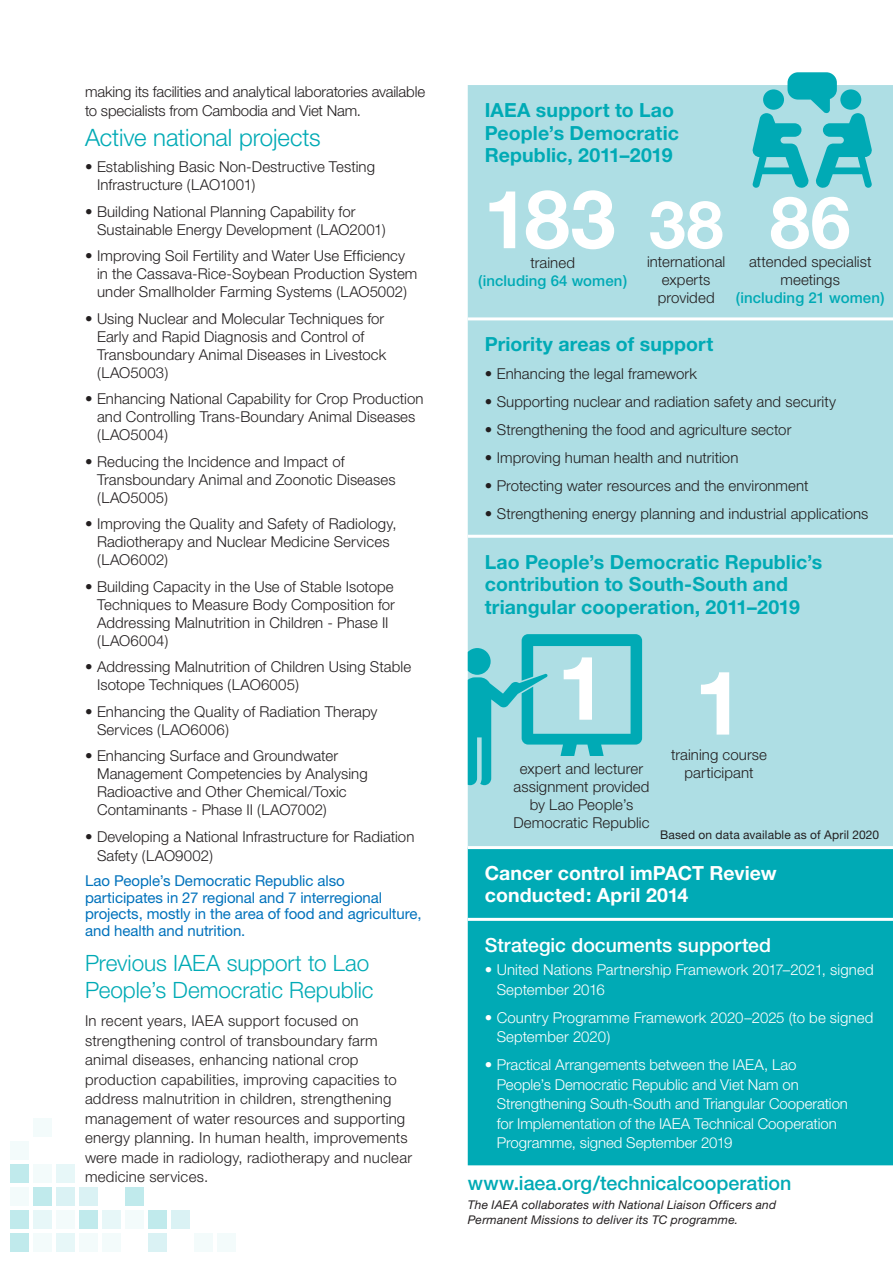
<style>
.page{position:relative;width:893px;height:1263px;background:#fff}
.page>*{position:absolute;margin:0;border:0;box-sizing:border-box;transform-origin:0 0}
.t1{font:700 88.95px "Helvetica Neue";color:#fff}
.t2{font:700 81px "Helvetica Neue";color:#fff}
.t3{font:700 72px "Helvetica Neue";color:#fff}
.t4{font:700 66px "Helvetica Neue";color:#fff}
.Heading{font:300 24px "Helvetica Neue";letter-spacing:-.005em;color:#00aab5}
.Heading-2{font:300 22.5px/27px "Helvetica Neue";letter-spacing:-.005em;color:#00aab5}
.Subhead{font:500 19.65px "Helvetica Neue";color:#00aab5}
.t5{font:700 19.5px/22.5px "Helvetica Neue";letter-spacing:.005em;color:#00aab5}
.t6{font:700 19.5px/22.5px "Helvetica Neue";letter-spacing:.005em;color:#fff}
.Subhead-2{font:500 19.5px "Helvetica Neue";color:#fff}
.t7{font:300 15px/18px "Helvetica Neue";letter-spacing:.005em;color:#231f20}
.t8{font:300 15px/19.5px "Helvetica Neue";letter-spacing:-.005em;color:#fff}
.Subhead-3{font:15px/16.5px "Helvetica Neue";letter-spacing:-.005em;color:#0072bc}
.t9{font:500 15px "Helvetica Neue";letter-spacing:.005em;color:#00aab5}
.t10{font:italic 12px/15px "Helvetica Neue";letter-spacing:.02em;color:#231f20}
.t11{font:12px "Helvetica Neue";letter-spacing:.015em;color:#231f20}
</style>
<div class="page">
<div style="left:11px;top:1233px;width:18px;height:18px;background:#c0eaec"></div>
<div style="left:11px;top:1210px;width:18px;height:18px;background:#c0eaec"></div>
<div style="left:11px;top:1187px;width:18px;height:18px;background:#f3fbfb"></div>
<div style="left:11px;top:1164px;width:18px;height:19px;background:#c0eaec"></div>
<div style="left:11px;top:1141px;width:18px;height:19px;background:#f3fbfb"></div>
<div style="left:34px;top:1233px;width:18px;height:18px;background:#f3fbfb"></div>
<div style="left:34px;top:1210px;width:18px;height:18px;background:#e7f7f8"></div>
<div style="left:34px;top:1187px;width:18px;height:18px;background:#c0eaec"></div>
<div style="left:34px;top:1164px;width:18px;height:19px;background:#f3fbfb"></div>
<div style="left:34px;top:1118px;width:18px;height:19px;background:#f3fbfb"></div>
<div style="left:57px;top:1233px;width:18px;height:18px;background:#e7f7f8"></div>
<div style="left:57px;top:1210px;width:18px;height:18px;background:#f3fbfb"></div>
<div style="left:57px;top:1187px;width:18px;height:18px;background:#daf2f4"></div>
<div style="left:57px;top:1164px;width:18px;height:19px;background:#e7f7f8"></div>
<div style="left:79px;top:1233px;width:19px;height:18px;background:#f3fbfb"></div>
<div style="left:79px;top:1210px;width:19px;height:18px;background:#c0eaec"></div>
<div style="left:79px;top:1187px;width:19px;height:18px;background:#daf2f4"></div>
<div style="left:102px;top:1233px;width:19px;height:18px;background:#f3fbfb"></div>
<div style="left:102px;top:1210px;width:19px;height:18px;background:#e7f7f8"></div>
<div style="left:125px;top:1210px;width:19px;height:18px;background:#f3fbfb"></div>
<div style="left:125px;top:1187px;width:19px;height:18px;background:#c0eaec"></div>
<div style="left:148px;top:1233px;width:19px;height:18px;background:#daf2f4"></div>
<div style="left:148px;top:1210px;width:19px;height:18px;background:#c0eaec"></div>
<div style="left:171px;top:1210px;width:19px;height:18px;background:#daf2f4"></div>
<div style="left:194px;top:1233px;width:19px;height:18px;background:#f3fbfb"></div>
<div style="left:217px;top:1233px;width:18px;height:18px;background:#f3fbfb"></div>
<div style="left:468px;top:85px;width:425px;height:761px;background:#aedee4"></div>
<div style="left:468px;top:849px;width:425px;height:316px;background:#00aab5"></div>
<hr style="left:468px;top:317px;width:425px;height:3px;background:#fff">
<hr style="left:468px;top:535px;width:425px;height:3px;background:#fff">
<hr style="left:468px;top:918px;width:425px;height:3px;background:#fff">
<svg style="left:752px;top:72px;width:121px;height:116px;background:#60c7cf"></svg>
<svg style="left:468px;top:634px;width:174px;height:200px;background:#76cdd4"></svg>
<div style="left:521px;top:756px;width:121px;height:82px;background:#aedee4"></div>
<p class="t7" style="left:85px;top:81px;width:342px;line-height:19.5px">making its facilities and analytical laboratories available to specialists from Cambodia and Viet Nam.</p>
<p class="Heading" style="left:85px;top:123px;width:237px">Active national projects</p>
<p class="t7" style="left:97px;top:158px;width:279px;text-indent:-12px">• Establishing Basic Non-Destructive Testing<br>Infrastructure (LAO1001)</p>
<p class="t7" style="left:97px;top:202px;width:290px;text-indent:-12px">• Building National Planning Capability for<br>Sustainable Energy Development (LAO2001)</p>
<p class="t7" style="left:97px;top:247px;width:322px;text-indent:-12px">• Improving Soil Fertility and Water Use Efficiency in the Cassava-Rice-Soybean Production System under Smallholder Farming Systems (LAO5002)</p>
<p class="t7" style="left:97px;top:309px;width:291px;text-indent:-12px">• Using Nuclear and Molecular Techniques for Early and Rapid Diagnosis and Control of Transboundary Animal Diseases in Livestock (LAO5003)</p>
<p class="t7" style="left:97px;top:390px;width:328px;text-indent:-12px">• Enhancing National Capability for Crop Production and Controlling Trans-Boundary Animal Diseases (LAO5004)</p>
<p class="t7" style="left:97px;top:452px;width:300px;text-indent:-12px">• Reducing the Incidence and Impact of<br>Transboundary Animal and Zoonotic Diseases (LAO5005)</p>
<p class="t7" style="left:97px;top:515px;width:301px;text-indent:-12px">• Improving the Quality and Safety of Radiology,<br>Radiotherapy and Nuclear Medicine Services (LAO6002)</p>
<p class="t7" style="left:97px;top:577px;width:299px;text-indent:-12px">• Building Capacity in the Use of Stable Isotope Techniques to Measure Body Composition for Addressing Malnutrition in Children - Phase II (LAO6004)</p>
<p class="t7" style="left:97px;top:658px;width:316px;text-indent:-12px">• Addressing Malnutrition of Children Using Stable<br>Isotope Techniques (LAO6005)</p>
<p class="t7" style="left:97px;top:702px;width:282px;text-indent:-12px">• Enhancing the Quality of Radiation Therapy<br>Services (LAO6006)</p>
<p class="t7" style="left:97px;top:747px;width:272px;text-indent:-12px">• Enhancing Surface and Groundwater Management Competencies by Analysing Radioactive and Other Chemical/Toxic Contaminants - Phase II (LAO7002)</p>
<p class="t7" style="left:97px;top:826px;width:319px;line-height:19.5px;text-indent:-12px">• Developing a National Infrastructure for Radiation<br>Safety (LAO9002)</p>
<p class="Subhead-3" style="left:85px;top:872px;width:338px">Lao People’s Democratic Republic also participates in 27 regional and 7 interregional projects, mostly in the area of food and agriculture, and health and nutrition.</p>
<p class="Heading-2" style="left:85px;top:949px;width:290px">Previous IAEA support to Lao<br>People’s Democratic Republic</p>
<p class="t7" style="left:85px;top:1011px;width:329px;line-height:19.5px">In recent years, IAEA support focused on strengthening control of transboundary farm animal diseases, enhancing national crop production capabilities, improving capacities to address malnutrition in children, strengthening management of water resources and supporting energy planning. In human health, improvements were made in radiology, radiotherapy and nuclear medicine services.</p>
<p class="t5" style="left:485px;top:99px;width:196px">IAEA support to Lao<br>People’s Democratic<br>Republic, 2011–2019</p>
<p class="t2" style="left:483px;top:169px;width:134px">183</p>
<p class="t7" style="left:530px;top:253px;width:46px">trained</p>
<p class="t9" style="left:478px;top:271px;width:151px">(including 64 women)</p>
<p class="t4" style="left:649px;top:184px;width:76px">38</p>
<p class="t7" style="left:647px;top:253px;width:80px;text-align:center">international experts provided</p>
<p class="t3" style="left:770px;top:178px;width:82px">86</p>
<p class="t7" style="left:749px;top:253px;width:124px;text-align:center">attended specialist meetings</p>
<p class="t9" style="left:736px;top:289px;width:150px">(including 21 women)</p>
<p class="t5" style="left:485px;top:333px;width:230px">Priority areas of support</p>
<p class="t7" style="left:485px;top:365px;width:214px">• Enhancing the legal framework</p>
<p class="t7" style="left:485px;top:393px;width:353px">• Supporting nuclear and radiation safety and security</p>
<p class="t7" style="left:485px;top:421px;width:308px">• Strengthening the food and agriculture sector</p>
<p class="t7" style="left:485px;top:449px;width:255px">• Improving human health and nutrition</p>
<p class="t7" style="left:485px;top:477px;width:325px">• Protecting water resources and the environment</p>
<p class="t7" style="left:485px;top:505px;width:385px">• Strengthening energy planning and industrial applications</p>
<p class="t5" style="left:485px;top:550px;width:339px">Lao People’s Democratic Republic’s contribution to South-South and triangular cooperation, 2011–2019</p>
<p class="t1" style="left:557px;top:633px;width:51px">1</p>
<p class="t7" style="left:513px;top:759px;width:138px;text-align:center">expert and lecturer assignment provided by Lao People’s<br>Democratic Republic</p>
<p class="t1" style="left:694px;top:648px;width:51px">1</p>
<p class="t7" style="left:671px;top:745px;width:97px;text-align:center">training course participant</p>
<p class="t11" style="left:660px;top:828px;width:221px">Based on data available as of April 2020</p>
<p class="t6" style="left:485px;top:861px;width:294px">Cancer control imPACT Review conducted: April 2014</p>
<p class="Subhead-2" style="left:485px;top:933px;width:288px">Strategic documents supported</p>
<p class="t8" style="left:497px;top:960px;width:378px;text-indent:-12px">• United Nations Partnership Framework 2017–2021, signed<br>September 2016</p>
<p class="t8" style="left:497px;top:1007px;width:378px;text-indent:-12px">• Country Programme Framework 2020–2025 (to be signed<br>September 2020)</p>
<p class="t8" style="left:497px;top:1055px;width:353px;text-indent:-12px">• Practical Arrangements between the IAEA, Lao People’s Democratic Republic and Viet Nam on Strengthening South-South and Triangular Cooperation for Implementation of the IAEA Technical Cooperation Programme, signed September 2019</p>
<p class="Subhead" style="left:468px;top:1171px;width:325px">www.iaea.org/technicalcooperation</p>
<p class="t10" style="left:468px;top:1197px;width:310px">The IAEA collaborates with National Liaison Officers and<br>Permanent Missions to deliver its TC programme.</p>
</div>
